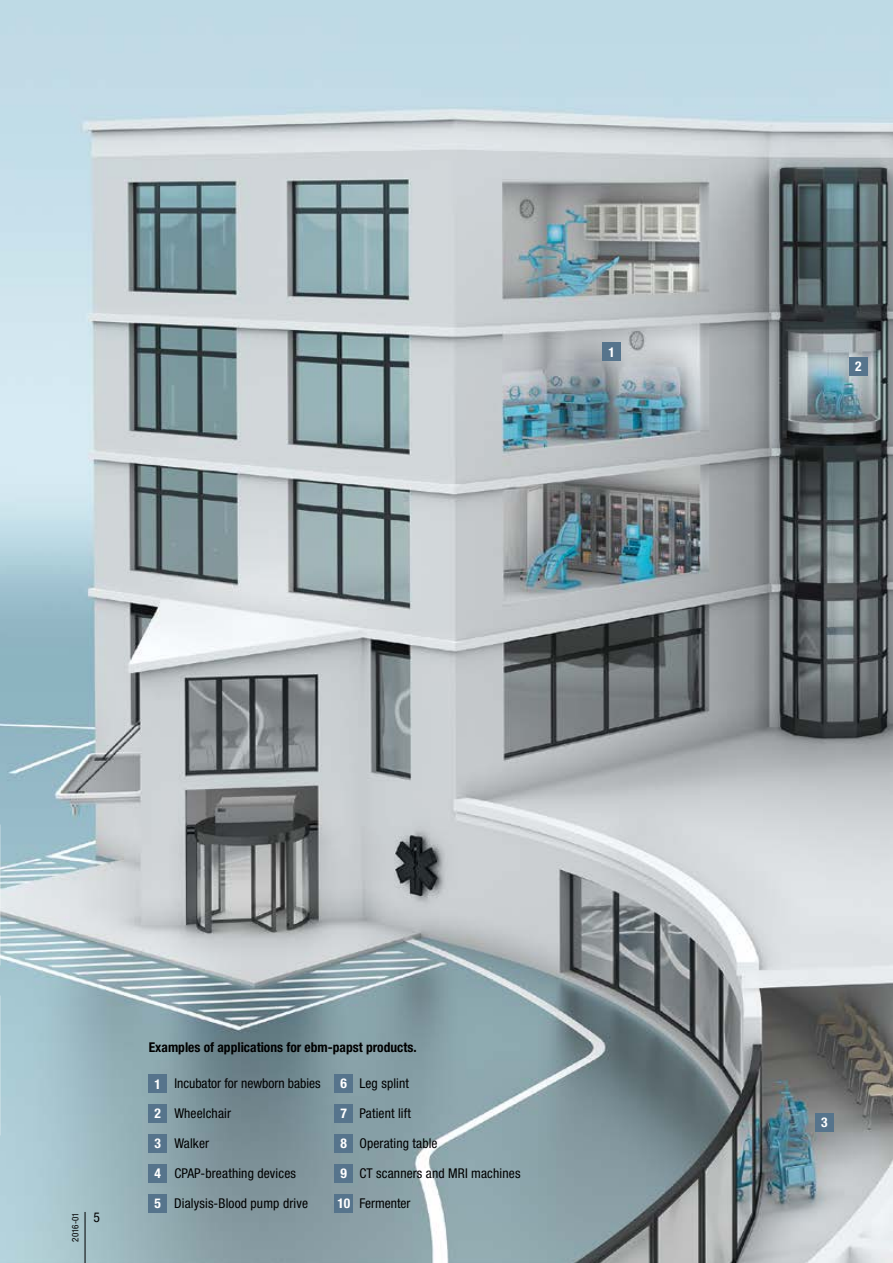
<style>
.page{position:relative;width:893px;height:1263px;background:#fff}
.page>*{position:absolute;margin:0;border:0;box-sizing:border-box;transform-origin:0 0}
.Copy_9_14pt_schwarz{font:condensed 13.5px "Helvetica Neue LT Std";letter-spacing:.01em;color:#000}
.subline_9_14pt_schwa{font:700 condensed 13.5px "Helvetica Neue LT Std";color:#000}
.t1{font:700 condensed 13.5px "Helvetica Neue LT Std";color:#fff}
.Copy_9_14pt_schwarz-2{font:condensed 9px "Helvetica Neue LT Std";letter-spacing:.01em;color:#000}
</style>
<div class="page">
<img style="left:0;top:0;width:893px;height:1263px">
<hr style="left:85px;top:1212px;width:1px;height:51px;background:#000">
<img style="left:0;top:825px;width:1px;height:140px">
<img style="left:0;top:995px;width:1px;height:140px">
<div style="left:815px;top:1113px;width:18px;height:18px;background:#56748c"></div>
<div style="left:849px;top:357px;width:18px;height:18px;background:#56748c"></div>
<div style="left:603px;top:343px;width:18px;height:18px;background:#56748c"></div>
<div style="left:149px;top:1075px;width:18px;height:18px;background:#56748c"></div>
<div style="left:335px;top:1074px;width:18px;height:18px;background:#56748c"></div>
<div style="left:149px;top:1104px;width:18px;height:18px;background:#56748c"></div>
<div style="left:335px;top:1104px;width:18px;height:18px;background:#56748c"></div>
<div style="left:149px;top:1134px;width:18px;height:18px;background:#56748c"></div>
<div style="left:335px;top:1134px;width:18px;height:18px;background:#56748c"></div>
<div style="left:149px;top:1164px;width:18px;height:18px;background:#56748c"></div>
<div style="left:335px;top:1164px;width:18px;height:18px;background:#56748c"></div>
<div style="left:149px;top:1194px;width:18px;height:18px;background:#56748c"></div>
<div style="left:335px;top:1194px;width:18px;height:18px;background:#56748c"></div>
<p class="t1" style="left:609px;top:344px;width:8px">1</p>
<p class="t1" style="left:855px;top:358px;width:8px">2</p>
<p class="Copy_9_14pt_schwarz-2" style="left:70px;top:1242px;width:31px;rotate:-90deg">2016-01</p>
<p class="Copy_9_14pt_schwarz" style="left:94px;top:1209px;width:8px">5</p>
<p class="subline_9_14pt_schwa" style="left:149px;top:1039px;width:269px">Examples of applications for ebm-papst products.</p>
<p class="t1" style="left:155px;top:1076px;width:8px">1</p>
<p class="Copy_9_14pt_schwarz" style="left:174px;top:1076px;width:148px">Incubator for newborn babies</p>
<p class="t1" style="left:341px;top:1075px;width:8px">6</p>
<p class="Copy_9_14pt_schwarz" style="left:359px;top:1076px;width:51px">Leg splint</p>
<p class="t1" style="left:155px;top:1105px;width:8px">2</p>
<p class="Copy_9_14pt_schwarz" style="left:174px;top:1106px;width:58px">Wheelchair</p>
<p class="t1" style="left:341px;top:1105px;width:8px">7</p>
<p class="Copy_9_14pt_schwarz" style="left:359px;top:1106px;width:53px">Patient lift</p>
<p class="t1" style="left:155px;top:1135px;width:8px">3</p>
<p class="Copy_9_14pt_schwarz" style="left:174px;top:1136px;width:36px">Walker</p>
<p class="t1" style="left:341px;top:1135px;width:8px">8</p>
<p class="Copy_9_14pt_schwarz" style="left:359px;top:1136px;width:80px">Operating table</p>
<p class="t1" style="left:155px;top:1165px;width:8px">4</p>
<p class="Copy_9_14pt_schwarz" style="left:174px;top:1166px;width:123px">CPAP-breathing devices</p>
<p class="t1" style="left:341px;top:1165px;width:8px">9</p>
<p class="Copy_9_14pt_schwarz" style="left:359px;top:1166px;width:163px">CT scanners and MRI machines</p>
<p class="t1" style="left:155px;top:1195px;width:8px">5</p>
<p class="Copy_9_14pt_schwarz" style="left:174px;top:1196px;width:135px">Dialysis-Blood pump drive</p>
<p class="t1" style="left:337px;top:1195px;width:14px">10</p>
<p class="Copy_9_14pt_schwarz" style="left:359px;top:1196px;width:53px">Fermenter</p>
<p class="t1" style="left:821px;top:1114px;width:8px">3</p>
</div>
